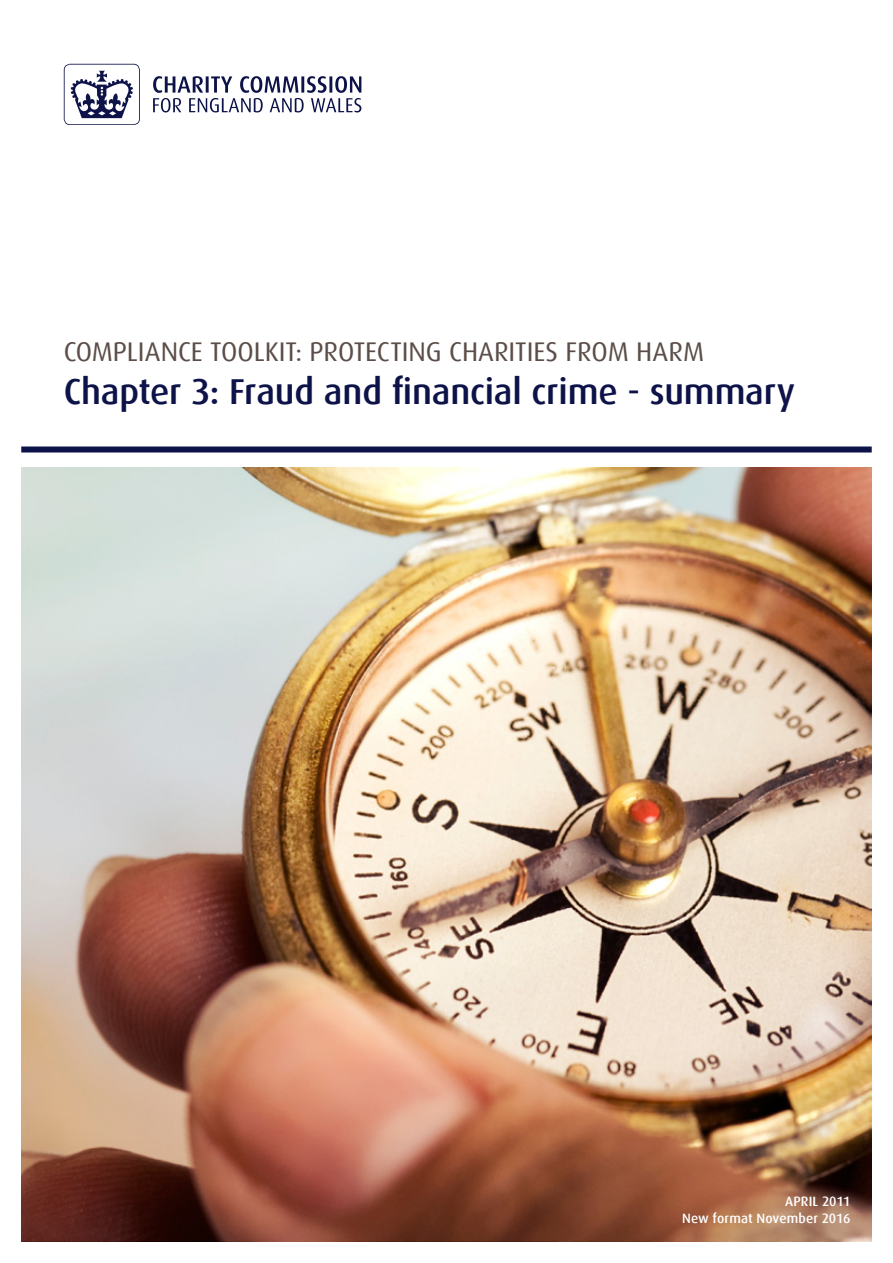
<style>
.page{position:relative;width:893px;height:1263px;background:#fff}
.page>*{position:absolute;margin:0;border:0;box-sizing:border-box;transform-origin:0 0}
.t1{font:500 36px "Dax";letter-spacing:-.005em;color:#0d1348}
.Series_Title{font:27px "Dax";letter-spacing:-.005em;color:#5b4d47}
.Date__New_format{font:500 13.5px/16.2px "Dax";letter-spacing:.005em;color:#fff;text-align:right}
</style>
<div class="page">
<div style="left:21px;top:446px;width:851px;height:6px;background:#0d1348"></div>
<img style="left:21px;top:468px;width:851px;height:774px">
<svg style="left:64px;top:64px;width:76px;height:61px"></svg>
<svg style="left:153px;top:76px;width:208px;height:36px"></svg>
<p class="Series_Title" style="left:64px;top:336px;width:642px">COMPLIANCE TOOLKIT: PROTECTING CHARITIES FROM HARM</p>
<p class="t1" style="left:64px;top:371px;width:733px">Chapter 3: Fraud and financial crime - summary</p>
<p class="Date__New_format" style="left:682px;top:1194px;width:170px">APRIL 2011<br>New format November 2016</p>
</div>
